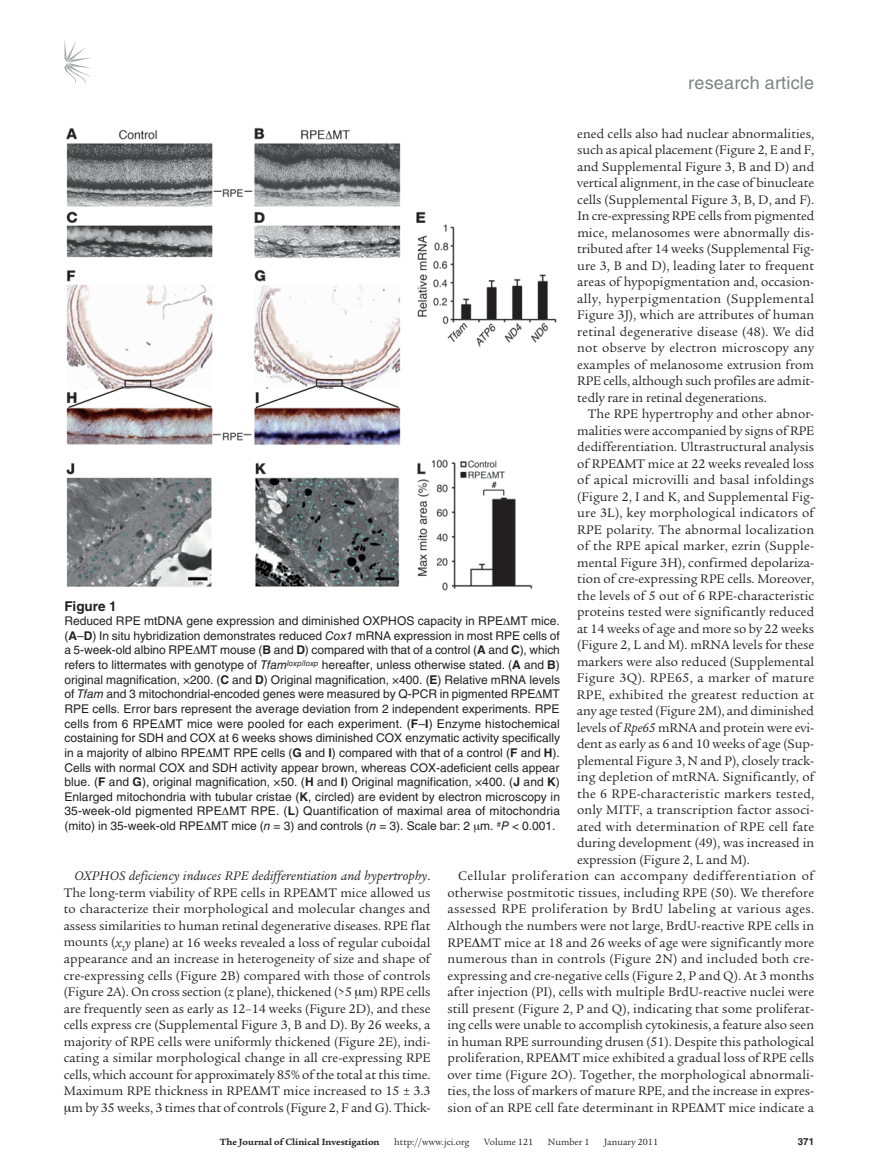
<style>
.page{position:relative;width:878px;height:1175px;background:#fff}
.page>*{position:absolute;margin:0;border:0;box-sizing:border-box;transform-origin:0 0}
.t1{font:18px "Helvetica LT Std";letter-spacing:.01em;color:#808285}
.t2{font:13.5px/16.5px "Legacy Serif Std";letter-spacing:.005em;color:#231f20;text-align:right}
.t3{font:13.5px "Legacy Serif Std";letter-spacing:.035em;color:#231f20}
.t4{font:13.5px "Legacy Serif Std";letter-spacing:.03em;color:#231f20}
.t5{font:700 13.5px "Helvetica LT Std";color:#231f20}
.t6{font:12px/14.7px "Helvetica LT Std";color:#231f20;text-align:justify}
.t7{font:9.75px "Legacy Serif Std";color:#231f20}
.t8{font:700 9.75px "Legacy Serif Std";color:#231f20}
.t9{font:700 9.75px "Helvetica LT Std";color:#231f20}
.s1{font-style:italic}
.s2{font-weight:700}
</style>
<div class="page">
<svg style="left:64px;top:40px;width:27px;height:45px"></svg>
<img style="left:66px;top:127px;width:491px;height:464px">
<h1 class="t1" style="left:688px;top:73px;width:127px">research article</h1>
<p class="t2" style="left:577px;top:125px;width:238px;text-align:justify">ened cells also had nuclear abnormalities, such as apical placement (Figure 2, E and F, and Supplemental Figure 3, B and D) and vertical alignment, in the case of binucleate cells (Supplemental Figure 3, B, D, and F).<br>In cre-expressing RPE cells from pigmented mice, melanosomes were abnormally dis&shy;tributed after 14 weeks (Supplemental Fig&shy;ure 3, B and D), leading later to frequent areas of hypopigmentation and, occasion&shy;ally, hyperpigmentation (Supplemental Figure 3J), which are attributes of human retinal degenerative disease (48). We did not observe by electron microscopy any examples of melanosome extrusion from RPE cells, although such profiles are admit&shy;tedly rare in retinal degenerations.</p>
<p class="t2" style="left:588px;top:406px;width:228px">The RPE hypertrophy and other abnor-</p>
<p class="t2" style="left:577px;top:422px;width:238px">malities were accompanied by signs of RPE</p>
<p class="t2" style="left:577px;top:439px;width:238px">dedifferentiation. Ultrastructural analysis</p>
<p class="t2" style="left:577px;top:455px;width:238px">of RPE MT mice at 22 weeks revealed loss</p>
<p class="t2" style="left:577px;top:472px;width:238px">of apical microvilli and basal infoldings</p>
<p class="t2" style="left:577px;top:488px;width:238px">(Figure 2, I and K, and Supplemental Fig-</p>
<p class="t2" style="left:577px;top:505px;width:238px">ure 3L), key morphological indicators of</p>
<p class="t2" style="left:577px;top:521px;width:238px">RPE polarity. The abnormal localization</p>
<p class="t2" style="left:577px;top:538px;width:238px">of the RPE apical marker, ezrin (Supple-</p>
<p class="t2" style="left:577px;top:554px;width:238px">mental Figure 3H), confirmed depolariza-</p>
<p class="t2" style="left:577px;top:571px;width:238px">tion of cre-expressing RPE cells. Moreover,</p>
<p class="t2" style="left:577px;top:587px;width:238px">the levels of 5 out of 6 RPE-characteristic</p>
<p class="t2" style="left:577px;top:604px;width:239px">proteins tested were significantly reduced</p>
<p class="t2" style="left:577px;top:620px;width:238px">at 14 weeks of age and more so by 22 weeks</p>
<p class="t2" style="left:577px;top:637px;width:239px">(Figure 2, L and M). mRNA levels for these</p>
<p class="t2" style="left:577px;top:653px;width:239px">markers were also reduced (Supplemental</p>
<p class="t2" style="left:577px;top:670px;width:239px">Figure 3Q). RPE65, a marker of mature</p>
<p class="t2" style="left:577px;top:686px;width:239px">RPE, exhibited the greatest reduction at</p>
<p class="t2" style="left:577px;top:703px;width:239px">any age tested (Figure 2M), and diminished</p>
<p class="t2" style="left:577px;top:719px;width:239px">levels of <span class="s1">Rpe65</span> mRNA and protein were evi-</p>
<p class="t2" style="left:577px;top:736px;width:239px">dent as early as 6 and 10 weeks of age (Sup-</p>
<p class="t2" style="left:577px;top:752px;width:239px">plemental Figure 3, N and P), closely track-</p>
<p class="t2" style="left:577px;top:769px;width:239px">ing depletion of mtRNA. Significantly, of</p>
<p class="t2" style="left:577px;top:785px;width:239px">the 6 RPE-characteristic markers tested,</p>
<p class="t2" style="left:577px;top:802px;width:239px">only MITF, a transcription factor associ-</p>
<p class="t2" style="left:577px;top:818px;width:239px">ated with determination of RPE cell fate</p>
<p class="t2" style="left:577px;top:835px;width:239px">during development (49), was increased in</p>
<p class="t2" style="left:577px;top:851px;width:174px">expression (Figure 2, L and M).</p>
<p class="t3" style="left:458px;top:868px;width:357px">Cellular proliferation can accompany dedifferentiation of</p>
<p class="t2" style="left:447px;top:884px;width:368px">otherwise postmitotic tissues, including RPE (50). We therefore</p>
<p class="t4" style="left:447px;top:901px;width:368px">assessed RPE proliferation by BrdU labeling at various ages.</p>
<p class="t2" style="left:447px;top:917px;width:368px">Although the numbers were not large, BrdU-reactive RPE cells in</p>
<p class="t2" style="left:447px;top:934px;width:368px">RPE MT mice at 18 and 26 weeks of age were significantly more</p>
<p class="t2" style="left:447px;top:950px;width:368px">numerous than in controls (Figure 2N) and included both cre-</p>
<p class="t2" style="left:447px;top:967px;width:368px">expressing and cre-negative cells (Figure 2, P and Q). At 3 months</p>
<p class="t2" style="left:447px;top:983px;width:368px">after injection (PI), cells with multiple BrdU-reactive nuclei were</p>
<p class="t2" style="left:447px;top:1000px;width:368px">still present (Figure 2, P and Q), indicating that some proliferat-</p>
<p class="t2" style="left:447px;top:1016px;width:368px">ing cells were unable to accomplish cytokinesis, a feature also seen</p>
<p class="t2" style="left:447px;top:1033px;width:368px">in human RPE surrounding drusen (51). Despite this pathological</p>
<p class="t2" style="left:447px;top:1049px;width:368px">proliferation, RPE MT mice exhibited a gradual loss of RPE cells</p>
<p class="t2" style="left:447px;top:1066px;width:368px">over time (Figure 2O). Together, the morphological abnormali-</p>
<p class="t2" style="left:447px;top:1082px;width:368px">ties, the loss of markers of mature RPE, and the increase in expres-</p>
<p class="t2" style="left:447px;top:1099px;width:368px">sion of an RPE cell fate determinant in RPE MT mice indicate a</p>
<p class="t5" style="left:64px;top:597px;width:54px">Figure 1</p>
<p class="t6" style="left:64px;top:613px;width:497px">Reduced RPE mtDNA gene expression and diminished OXPHOS capacity in RPE MT mice. (<span class="s2">A</span>–<span class="s2">D</span>) In situ hybridization demonstrates reduced <span class="s1">Cox1</span> mRNA expression in most RPE cells of a 5-week-old albino RPE MT mouse (<span class="s2">B</span> and <span class="s2">D</span>) compared with that of a control (<span class="s2">A</span> and <span class="s2">C</span>), which refers to littermates with genotype of <span class="s1">Tfam</span><sup>loxp/loxp</sup> hereafter, unless otherwise stated. (<span class="s2">A</span> and <span class="s2">B</span>) original magnification, ×200. (<span class="s2">C</span> and <span class="s2">D</span>) Original magnification, ×400. (<span class="s2">E</span>) Relative mRNA levels of <span class="s1">Tfam</span> and 3 mitochondrial-encoded genes were measured by Q-PCR in pigmented RPE MT RPE cells. Error bars represent the average deviation from 2 independent experiments. RPE cells from 6 RPE MT mice were pooled for each experiment. (<span class="s2">F</span>–<span class="s2">I</span>) Enzyme histochemical costaining for SDH and COX at 6 weeks shows diminished COX enzymatic activity specifically in a majority of albino RPE MT RPE cells (<span class="s2">G</span> and <span class="s2">I</span>) compared with that of a control (<span class="s2">F</span> and <span class="s2">H</span>).<br>Cells with normal COX and SDH activity appear brown, whereas COX-adeficient cells appear blue. (<span class="s2">F</span> and <span class="s2">G</span>), original magnification, ×50. (<span class="s2">H</span> and <span class="s2">I</span>) Original magnification, ×400. (<span class="s2">J</span> and <span class="s2">K</span>)<br>Enlarged mitochondria with tubular cristae (<span class="s2">K</span>, circled) are evident by electron microscopy in 35-week-old pigmented RPE MT RPE. (<span class="s2">L</span>) Quantification of maximal area of mitochondria (mito) in 35-week-old RPE MT mice (<span class="s1">n</span> = 3) and controls (<span class="s1">n</span> = 3). Scale bar: 2 m. <sup>#</sup><span class="s1">P</span> &lt; 0.001.</p>
<p class="t2" style="left:64px;top:868px;width:368px"><span class="s1">OXPHOS deficiency induces RPE dedifferentiation and hypertrophy</span>.<br>The long-term viability of RPE cells in RPE MT mice allowed us to characterize their morphological and molecular changes and assess similarities to human retinal degenerative diseases. RPE flat mounts (<span class="s1">x</span>,<span class="s1">y</span> plane) at 16 weeks revealed a loss of regular cuboidal appearance and an increase in heterogeneity of size and shape of cre-expressing cells (Figure 2B) compared with those of controls (Figure 2A). On cross section (<span class="s1">z</span> plane), thickened (&gt;5 m) RPE cells are frequently seen as early as 12–14 weeks (Figure 2D), and these cells express cre (Supplemental Figure 3, B and D). By 26 weeks, a majority of RPE cells were uniformly thickened (Figure 2E), indi&shy;cating a similar morphological change in all cre-expressing RPE cells, which account for approximately 85% of the total at this time.<br>Maximum RPE thickness in RPE MT mice increased to 15 ± 3.3 m by 35 weeks, 3 times that of controls (Figure 2, F and G). Thick-</p>
<p class="t8" style="left:220px;top:1135px;width:161px">The Journal of Clinical Investigation</p>
<p class="t7" style="left:394px;top:1136px;width:77px">http://www.jci.org</p>
<p class="t7" style="left:484px;top:1136px;width:50px">Volume 121</p>
<p class="t7" style="left:548px;top:1136px;width:43px">Number 1</p>
<p class="t7" style="left:604px;top:1136px;width:55px">January 2011</p>
<p class="t9" style="left:797px;top:1135px;width:18px">371</p>
</div>
